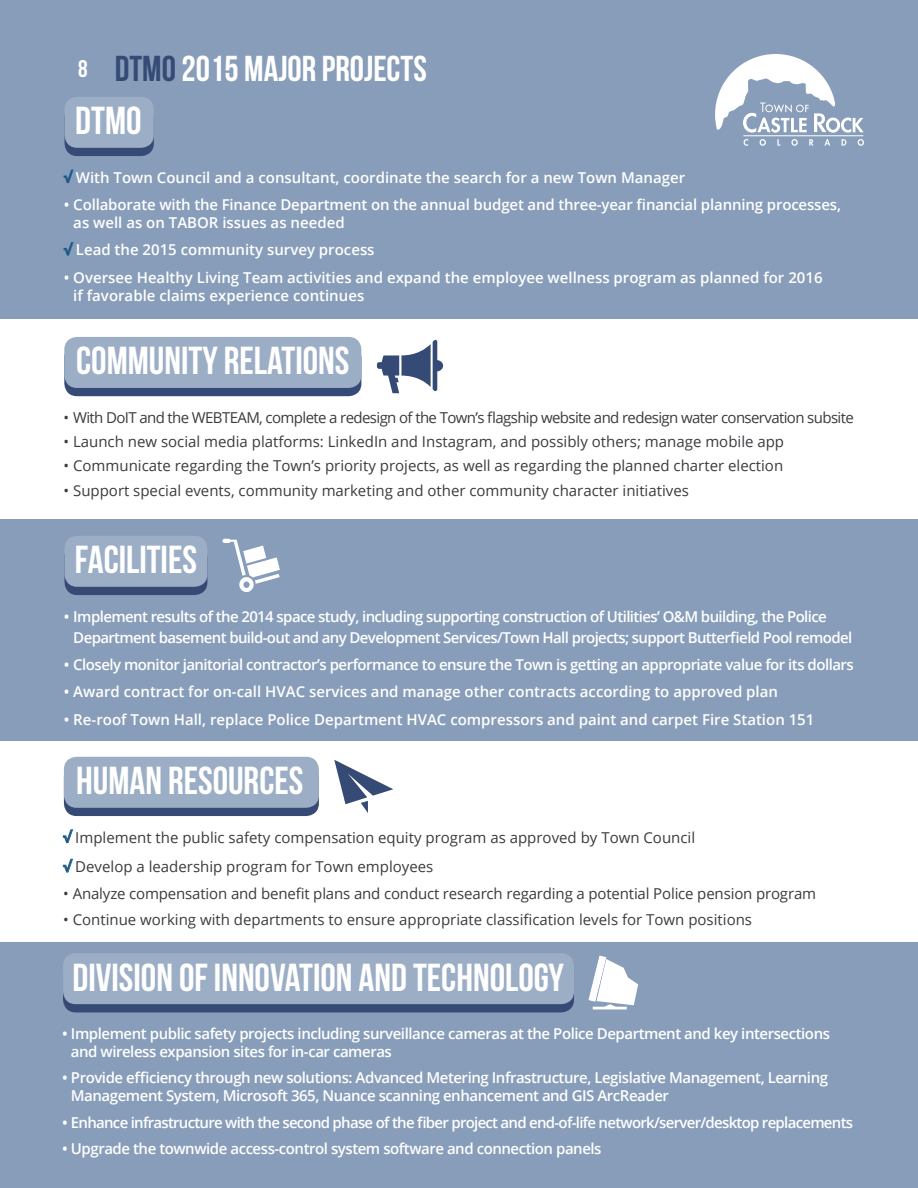
<style>
.page{position:relative;width:918px;height:1188px;background:#879db9}
.page>*{position:absolute;margin:0;border:0;box-sizing:border-box;transform-origin:0 0}
.Header_4{font:39px "Bebas Neue";color:#fff}
.Page_Title{font:36px "Bebas Neue";color:#fff}
.Page_Number{font:24px "Bebas Neue";color:#fff}
.Paragraph{font:600 15px/18px "Open Sans";letter-spacing:-.03em;color:#fff}
.Paragraph-2{font:15px "Open Sans";color:#3b3b40}
.Paragraph-3{font:600 15px/18px "Open Sans";color:#fff}
.Paragraph-4{font:600 15px/18px "Open Sans";letter-spacing:-.01em;color:#fff}
.Paragraph-5{font:600 15px "Open Sans";letter-spacing:-.05em;color:#fff}
.Paragraph-6{font:15px "Open Sans";letter-spacing:-.04em;color:#3b3b40}
.s1{color:#354a75}
.s2{font-weight:700;color:#354a75}
</style>
<div class="page">
<svg style="left:744px;top:139px;width:4px;height:7px"></svg>
<svg style="left:760px;top:139px;width:6px;height:7px"></svg>
<svg style="left:777px;top:139px;width:3px;height:7px"></svg>
<svg style="left:791px;top:139px;width:7px;height:7px"></svg>
<svg style="left:809px;top:139px;width:5px;height:7px"></svg>
<svg style="left:824px;top:139px;width:6px;height:7px"></svg>
<svg style="left:842px;top:139px;width:4px;height:7px"></svg>
<svg style="left:858px;top:139px;width:6px;height:7px"></svg>
<svg style="left:715px;top:54px;width:149px;height:79px"></svg>
<hr style="left:743px;top:136px;width:120px;height:1px;background:#fff">
<div style="left:0;top:319px;width:918px;height:200px;background:#fff"></div>
<svg style="left:63px;top:169px;width:11px;height:14px"></svg>
<svg style="left:63px;top:242px;width:11px;height:14px"></svg>
<div style="left:65px;top:105px;width:89px;height:51px;background:#354a75;border-radius:13px"></div>
<div style="left:65px;top:97px;width:89px;height:51px;background:#9caec6;border-radius:13px"></div>
<div style="left:64px;top:345px;width:297px;height:51px;background:#354a75;border-radius:13px"></div>
<div style="left:64px;top:337px;width:297px;height:51px;background:#9caec6;border-radius:13px"></div>
<div style="left:65px;top:544px;width:142px;height:51px;background:#354a75;border-radius:13px"></div>
<div style="left:65px;top:536px;width:142px;height:51px;background:#9caec6;border-radius:13px"></div>
<div style="left:0;top:742px;width:918px;height:200px;background:#fff"></div>
<svg style="left:63px;top:829px;width:10px;height:14px"></svg>
<svg style="left:63px;top:858px;width:10px;height:15px"></svg>
<div style="left:64px;top:765px;width:255px;height:51px;background:#354a75;border-radius:13px"></div>
<div style="left:64px;top:757px;width:255px;height:51px;background:#9caec6;border-radius:13px"></div>
<div style="left:63px;top:961px;width:511px;height:51px;background:#354a75;border-radius:13px"></div>
<div style="left:63px;top:953px;width:511px;height:51px;background:#9caec6;border-radius:13px"></div>
<svg style="left:589px;top:956px;width:49px;height:53px"></svg>
<svg style="left:334px;top:760px;width:59px;height:53px"></svg>
<svg style="left:222px;top:539px;width:58px;height:53px"></svg>
<svg style="left:377px;top:340px;width:66px;height:53px"></svg>
<p class="Page_Number" style="left:78px;top:55px;width:11px">8</p>
<p class="Page_Title" style="left:115px;top:49px;width:314px"><span class="s1">DTMO</span>2015 MAJOR PROJECTS</p>
<p class="Header_4" style="left:75px;top:99px;width:68px">DTMO</p>
<p class="Paragraph-3" style="left:64px;top:168px;width:623px"><span class="s2">√</span> With Town Council and a consultant, coordinate the search for a new Town Manager</p>
<p class="Paragraph-4" style="left:73px;top:195px;width:769px;text-indent:-10px">• Collaborate with the Finance Department on the annual budget and three-year financial planning processes, as well as on TABOR issues as needed</p>
<p class="Paragraph-3" style="left:64px;top:241px;width:312px"><span class="s2">√</span> Lead the 2015 community survey process</p>
<p class="Paragraph-3" style="left:73px;top:268px;width:751px;text-indent:-10px">• Oversee Healthy Living Team activities and expand the employee wellness program as planned for 2016 if favorable claims experience continues</p>
<p class="Header_4" style="left:76px;top:340px;width:275px">COMMUNITY RELATIONS</p>
<p class="Paragraph-6" style="left:64px;top:407px;width:792px">• With DoIT and the WEBTEAM, complete a redesign of the Town’s flagship website and redesign water conservation subsite</p>
<p class="Paragraph-2" style="left:64px;top:431px;width:722px">• Launch new social media platforms: LinkedIn and Instagram, and possibly others; manage mobile app</p>
<p class="Paragraph-2" style="left:64px;top:456px;width:721px">• Communicate regarding the Town’s priority projects, as well as regarding the planned charter election</p>
<p class="Paragraph-2" style="left:64px;top:480px;width:627px">• Support special events, community marketing and other community character initiatives</p>
<p class="Header_4" style="left:75px;top:538px;width:124px">FACILITIES</p>
<p class="Paragraph" style="left:73px;top:605px;width:781px;line-height:21px;text-indent:-10px">• Implement results of the 2014 space study, including supporting construction of Utilities’ O&amp;M building, the Police<br>Department basement build-out and any Development Services/Town Hall projects; support Butterfield Pool remodel</p>
<p class="Paragraph" style="left:64px;top:655px;width:792px">• Closely monitor janitorial contractor’s performance to ensure the Town is getting an appropriate value for its dollars</p>
<p class="Paragraph-3" style="left:64px;top:683px;width:716px">• Award contract for on-call HVAC services and manage other contracts according to approved plan</p>
<p class="Paragraph-3" style="left:64px;top:710px;width:752px">• Re-roof Town Hall, replace Police Department HVAC compressors and paint and carpet Fire Station 151</p>
<p class="Header_4" style="left:76px;top:759px;width:229px">HUMAN RESOURCES</p>
<p class="Paragraph-2" style="left:63px;top:827px;width:634px"><span class="s2">√</span> Implement the public safety compensation equity program as approved by Town Council</p>
<p class="Paragraph-2" style="left:63px;top:856px;width:372px"><span class="s2">√</span> Develop a leadership program for Town employees</p>
<p class="Paragraph-2" style="left:63px;top:883px;width:755px">• Analyze compensation and benefit plans and conduct research regarding a potential Police pension program</p>
<p class="Paragraph-2" style="left:63px;top:909px;width:690px">• Continue working with departments to ensure appropriate classification levels for Town positions</p>
<p class="Header_4" style="left:72px;top:956px;width:493px">DIVISION OF INNOVATION AND TECHNOLOGY</p>
<p class="Paragraph" style="left:71px;top:1024px;width:761px;text-indent:-9px">• Implement public safety projects including surveillance cameras at the Police Department and key intersections and wireless expansion sites for in-car cameras</p>
<p class="Paragraph" style="left:71px;top:1069px;width:759px;text-indent:-9px">• Provide efficiency through new solutions: Advanced Metering Infrastructure, Legislative Management, Learning<br>Management System, Microsoft 365, Nuance scanning enhancement and GIS ArcReader</p>
<p class="Paragraph-5" style="left:62px;top:1112px;width:792px">• Enhance infrastructure with the second phase of the fiber project and end-of-life network/server/desktop replacements</p>
<p class="Paragraph" style="left:62px;top:1140px;width:541px">• Upgrade the townwide access-control system software and connection panels</p>
</div>
